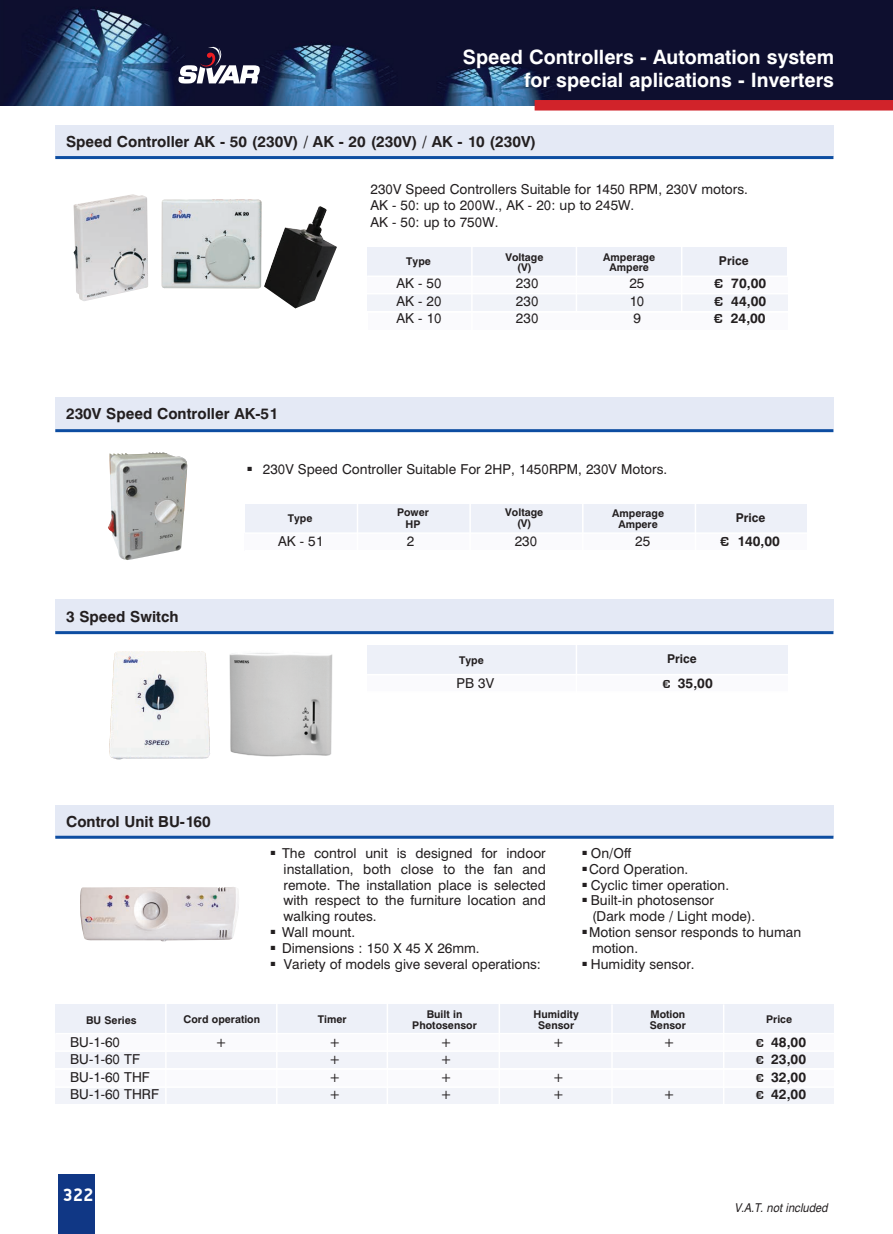
<style>
.page{position:relative;width:893px;height:1234px;background:#fff}
.page>*{position:absolute;margin:0;border:0;box-sizing:border-box;transform-origin:0 0}
.t1{font:700 19.5px/23.4px "Mg Helvetica";color:#fff;text-align:right}
.t2{font:700 18px "PF Din Display";color:#fff}
.t3{font:700 15px "Mg Helvetica";color:#231f20}
.t4{font:13.5px/15.8px "Mg Helvetica";color:#231f20}
.t5{font:700 13.5px "Mg Helvetica";color:#231f20}
.t6{font:italic 12px "Mg Helvetica";color:#231f20;scale:.9 1}
.t7{font:700 12px "Mg Helvetica";color:#231f20}
.t8{font:700 10.5px/10.6px "Mg Helvetica";color:#231f20;text-align:center}
.s1{font-family:"Eurostile"}
.s2{font-family:"Eurostile";font-size:12px}
</style>
<div class="page">
<img style="left:108px;top:452px;width:79px;height:108px">
<img style="left:73px;top:194px;width:75px;height:107px">
<div style="left:367px;top:247px;width:420px;height:29px;background:#edf0f8"></div>
<div style="left:367px;top:276px;width:420px;height:18px;background:#fafafd"></div>
<div style="left:368px;top:312px;width:419px;height:18px;background:#fafafd"></div>
<div style="left:367px;top:293px;width:420px;height:18px;background:#f1f3f9"></div>
<hr style="left:367px;top:275px;width:422px;height:2px;background:#fff">
<hr style="left:366px;top:293px;width:423px;height:1px;background:#fff">
<hr style="left:471px;top:245px;width:2px;height:86px;background:#fff">
<hr style="left:576px;top:246px;width:1px;height:66px;background:#fff">
<hr style="left:681px;top:244px;width:1px;height:67px;background:#fff">
<div style="left:55px;top:125px;width:778px;height:32px;background:#e4e9f5"></div>
<div style="left:55px;top:397px;width:778px;height:31px;background:#e4e9f5"></div>
<div style="left:55px;top:599px;width:778px;height:33px;background:#e4e9f5"></div>
<img style="left:161px;top:199px;width:101px;height:90px">
<img style="left:306px;top:209px;width:12px;height:21px">
<img style="left:80px;top:887px;width:159px;height:54px">
<hr style="left:55px;top:156px;width:778px;height:3px;background:#0d4da1">
<hr style="left:55px;top:429px;width:778px;height:3px;background:#0d4da1">
<hr style="left:55px;top:631px;width:778px;height:3px;background:#0d4da1">
<div style="left:55px;top:804px;width:778px;height:32px;background:#e4e9f5"></div>
<hr style="left:55px;top:835px;width:778px;height:3px;background:#0d4da1">
<hr style="left:365px;top:311px;width:423px;height:2px;background:#fff">
<img style="left:109px;top:651px;width:92px;height:108px">
<div style="left:245px;top:504px;width:562px;height:29px;background:#edf0f8"></div>
<div style="left:245px;top:533px;width:562px;height:17px;background:#fafafd"></div>
<hr style="left:245px;top:532px;width:563px;height:1px;background:#fff">
<hr style="left:245px;top:549px;width:563px;height:2px;background:#fff">
<hr style="left:357px;top:503px;width:1px;height:53px;background:#fff">
<hr style="left:469px;top:503px;width:2px;height:57px;background:#fff">
<hr style="left:582px;top:502px;width:1px;height:55px;background:#fff">
<hr style="left:695px;top:503px;width:1px;height:56px;background:#fff">
<div style="left:367px;top:645px;width:420px;height:29px;background:#edf0f8"></div>
<div style="left:367px;top:674px;width:421px;height:18px;background:#fafafd"></div>
<hr style="left:367px;top:673px;width:422px;height:2px;background:#fff">
<hr style="left:367px;top:691px;width:422px;height:1px;background:#fff">
<hr style="left:576px;top:642px;width:1px;height:68px;background:#fff">
<div style="left:55px;top:1050px;width:778px;height:17px;background:#f1f3f9"></div>
<div style="left:55px;top:1033px;width:778px;height:18px;background:#fafafd"></div>
<div style="left:55px;top:1086px;width:778px;height:17px;background:#f1f3f9"></div>
<div style="left:55px;top:1069px;width:778px;height:18px;background:#fafafd"></div>
<div style="left:55px;top:1004px;width:778px;height:29px;background:#edf0f8"></div>
<hr style="left:55px;top:1032px;width:780px;height:2px;background:#fff">
<hr style="left:55px;top:1050px;width:780px;height:1px;background:#fff">
<hr style="left:165px;top:1003px;width:2px;height:102px;background:#fff">
<hr style="left:276px;top:1003px;width:2px;height:101px;background:#fff">
<hr style="left:387px;top:1003px;width:1px;height:102px;background:#fff">
<hr style="left:499px;top:1003px;width:1px;height:102px;background:#fff">
<hr style="left:611px;top:1004px;width:2px;height:101px;background:#fff">
<hr style="left:723px;top:1004px;width:1px;height:101px;background:#fff">
<hr style="left:55px;top:1086px;width:780px;height:1px;background:#fff">
<img style="left:0;top:0;width:893px;height:105px">
<div style="left:58px;top:1174px;width:36px;height:59px;background:#103785"></div>
<svg style="left:178px;top:47px;width:82px;height:36px"></svg>
<div style="left:535px;top:100px;width:358px;height:10px;background:#d1232a"></div>
<img style="left:229px;top:653px;width:104px;height:104px">
<p class="t1" style="left:463px;top:45px;width:373px">Speed Controllers - Automation system for special aplications - Inverters</p>
<p class="t3" style="left:66px;top:133px;width:472px">Speed Controller AK - 50 (230V) / AK - 20 (230V) / AK - 10 (230V)</p>
<p class="t4" style="left:370px;top:181px;width:379px;line-height:16.2px">230V Speed Controllers Suitable for 1450 RPM, 230V motors.<br>AK - 50: up to 200W., AK - 20: up to 245W.<br>AK - 50: up to 750W.</p>
<p class="t8" style="left:406px;top:256px;width:26px">Type</p>
<p class="t8" style="left:505px;top:251px;width:39px">Voltage (V)</p>
<p class="t8" style="left:603px;top:251px;width:53px">Amperage<br>Ampere</p>
<p class="t7" style="left:719px;top:253px;width:31px">Price</p>
<p class="t3" style="left:66px;top:404px;width:213px">230V Speed Controller AK-51</p>
<p class="t4" style="left:397px;top:275px;width:47px">AK - 50</p>
<p class="t4" style="left:516px;top:275px;width:24px">230</p>
<p class="t4" style="left:629px;top:275px;width:17px">25</p>
<p class="t5" style="left:715px;top:275px;width:53px"><span class="s1">€</span> 70,00</p>
<p class="t4" style="left:397px;top:293px;width:47px">AK - 20</p>
<p class="t4" style="left:516px;top:293px;width:24px">230</p>
<p class="t4" style="left:629px;top:293px;width:17px">10</p>
<p class="t5" style="left:715px;top:292px;width:53px"><span class="s1">€</span> 44,00</p>
<p class="t4" style="left:397px;top:310px;width:47px">AK - 10</p>
<p class="t4" style="left:516px;top:310px;width:24px">230</p>
<p class="t4" style="left:633px;top:310px;width:9px">9</p>
<p class="t5" style="left:714px;top:310px;width:53px"><span class="s1">€</span> 24,00</p>
<p class="t4" style="left:247px;top:460px;width:421px">■ 230V Speed Controller Suitable For 2HP, 1450RPM, 230V Motors.</p>
<p class="t8" style="left:288px;top:513px;width:26px">Type</p>
<p class="t8" style="left:505px;top:506px;width:39px">Voltage (V)</p>
<p class="t8" style="left:397px;top:506px;width:33px;line-height:12px">Power<br>HP</p>
<p class="t8" style="left:612px;top:508px;width:53px">Amperage<br>Ampere</p>
<p class="t7" style="left:736px;top:510px;width:31px">Price</p>
<p class="t3" style="left:66px;top:607px;width:114px">3 Speed Switch</p>
<p class="t3" style="left:66px;top:811px;width:146px">Control Unit BU-160</p>
<p class="t4" style="left:278px;top:533px;width:47px">AK - 51</p>
<p class="t4" style="left:407px;top:533px;width:9px">2</p>
<p class="t4" style="left:515px;top:533px;width:24px">230</p>
<p class="t4" style="left:635px;top:533px;width:17px">25</p>
<p class="t5" style="left:720px;top:533px;width:61px"><span class="s1">€</span> 140,00</p>
<p class="t8" style="left:459px;top:654px;width:26px">Type</p>
<p class="t7" style="left:667px;top:651px;width:31px">Price</p>
<p class="t4" style="left:456px;top:674px;width:39px">PB 3V</p>
<p class="t5" style="left:663px;top:674px;width:51px"><span class="s2">€</span> 35,00</p>
<p class="t4" style="left:284px;top:845px;width:264px;text-align:justify;text-indent:-13px">■ The control unit is designed for indoor installation, both close to the fan and remote. The installation place is selected with respect to the furniture location and walking routes.</p>
<p class="t4" style="left:271px;top:924px;width:86px">■ Wall mount.</p>
<p class="t4" style="left:271px;top:939px;width:210px">■ Dimensions : 150 Ã 45 Ã 26mm.</p>
<p class="t4" style="left:271px;top:955px;width:272px">■ Variety of models give several operations:</p>
<p class="t4" style="left:583px;top:845px;width:50px">■ On/Off</p>
<p class="t4" style="left:583px;top:861px;width:107px">■ Cord Operation.</p>
<p class="t4" style="left:583px;top:876px;width:148px">■ Cyclic timer operation.</p>
<p class="t4" style="left:592px;top:892px;width:165px;text-indent:-9px">■ Built-in photosensor<br>(Dark mode / Light mode).</p>
<p class="t4" style="left:592px;top:924px;width:211px;text-indent:-9px">■ Motion sensor responds to human motion.</p>
<p class="t4" style="left:583px;top:955px;width:114px">■ Humidity sensor.</p>
<p class="t8" style="left:86px;top:1014px;width:52px">BU Series</p>
<p class="t8" style="left:184px;top:1013px;width:78px">Cord operation</p>
<p class="t8" style="left:318px;top:1013px;width:30px">Timer</p>
<p class="t8" style="left:412px;top:1008px;width:66px">Built in<br>Photosensor</p>
<p class="t8" style="left:534px;top:1008px;width:47px">Humidity<br>Sensor</p>
<p class="t8" style="left:650px;top:1008px;width:37px;text-align:left">Motion<br>Sensor</p>
<p class="t8" style="left:766px;top:1013px;width:28px">Price</p>
<p class="t4" style="left:70px;top:1033px;width:51px">BU-1-60</p>
<p class="t4" style="left:215px;top:1033px;width:13px">+</p>
<p class="t4" style="left:329px;top:1033px;width:13px">+</p>
<p class="t4" style="left:441px;top:1033px;width:13px">+</p>
<p class="t4" style="left:553px;top:1033px;width:13px">+</p>
<p class="t4" style="left:663px;top:1033px;width:13px">+</p>
<p class="t5" style="left:756px;top:1033px;width:51px"><span class="s2">€</span> 48,00</p>
<p class="t4" style="left:70px;top:1051px;width:71px">BU-1-60 TF</p>
<p class="t4" style="left:329px;top:1051px;width:13px">+</p>
<p class="t4" style="left:441px;top:1051px;width:13px">+</p>
<p class="t5" style="left:756px;top:1050px;width:51px"><span class="s2">€</span> 23,00</p>
<p class="t4" style="left:70px;top:1068px;width:81px">BU-1-60 THF</p>
<p class="t4" style="left:329px;top:1068px;width:13px">+</p>
<p class="t4" style="left:441px;top:1068px;width:13px">+</p>
<p class="t4" style="left:553px;top:1068px;width:13px">+</p>
<p class="t5" style="left:756px;top:1068px;width:51px"><span class="s2">€</span> 32,00</p>
<p class="t4" style="left:70px;top:1085px;width:90px">BU-1-60 THRF</p>
<p class="t4" style="left:329px;top:1085px;width:13px">+</p>
<p class="t4" style="left:441px;top:1085px;width:13px">+</p>
<p class="t4" style="left:553px;top:1085px;width:13px">+</p>
<p class="t4" style="left:663px;top:1085px;width:13px">+</p>
<p class="t5" style="left:756px;top:1085px;width:51px"><span class="s2">€</span> 42,00</p>
<p class="t2" style="left:63px;top:1183px;width:32px">322</p>
<p class="t6" style="left:734px;top:1199px;width:105px">V.A.T. not included</p>
</div>
